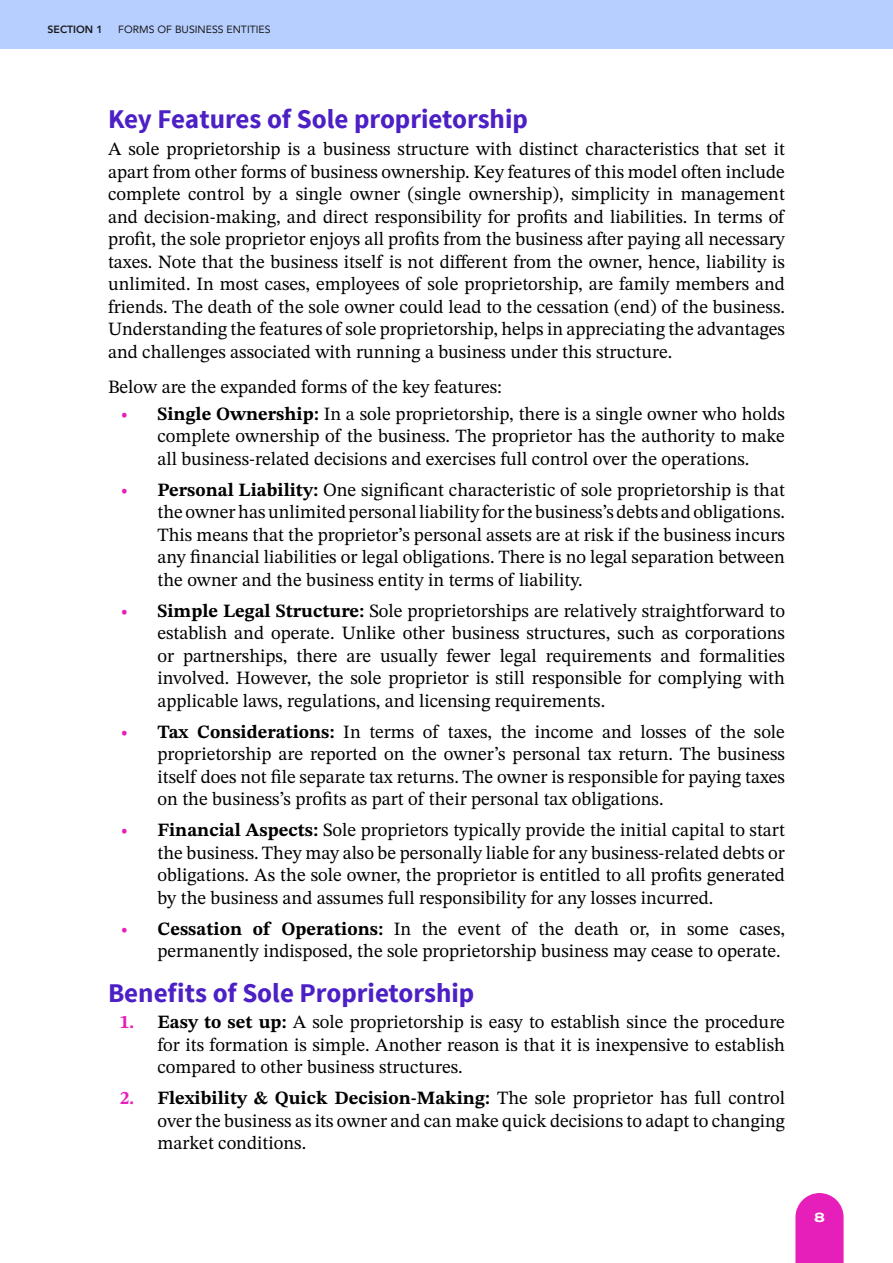
<style>
.page{position:relative;width:893px;height:1263px;background:#fff}
.page>*{position:absolute;margin:0;border:0;box-sizing:border-box;transform-origin:0 0}
.t1{font:700 27px "Source Sans Pro";color:#4c20c5}
.t2{font:18.75px/22.5px "STIX Two Text";color:#000;text-align:justify}
.t3{font:800 13.5px "Archivo Expanded";color:#fff}
.t4{font:10.5px "Avenir";color:#1a1a1a}
.t5{font:800 10.5px "Avenir";color:#1a1a1a}
.s1{font-weight:700;color:#e61eba}
.s2{font-weight:700}
</style>
<div class="page">
<div style="left:0;top:0;width:893px;height:49px;background:#b7cfff"></div>
<svg style="left:795px;top:1193px;width:49px;height:70px;background:#e832c0"></svg>
<p class="t5" style="left:48px;top:21px;width:57px">SECTION 1</p>
<p class="t4" style="left:118px;top:21px;width:154px">FORMS OF BUSINESS ENTITIES</p>
<h1 class="t1" style="left:108px;top:102px;width:421px">Key Features of Sole proprietorship</h1>
<p class="t2" style="left:108px;top:137px;width:678px">A sole proprietorship is a business structure with distinct characteristics that set it apart from other forms of business ownership. Key features of this model often include complete control by a single owner (single ownership), simplicity in management and decision-making, and direct responsibility for profits and liabilities. In terms of profit, the sole proprietor enjoys all profits from the business after paying all necessary taxes. Note that the business itself is not different from the owner, hence, liability is unlimited. In most cases, employees of sole proprietorship, are family members and friends. The death of the sole owner could lead to the cessation (end) of the business.<br>Understanding the features of sole proprietorship, helps in appreciating the advantages and challenges associated with running a business under this structure.</p>
<p class="t2" style="left:108px;top:375px;width:395px">Below are the expanded forms of the key features:</p>
<p class="t2" style="left:158px;top:402px;width:629px;text-indent:-38px"><span class="s1">•</span> <span class="s2">Single Ownership:</span> In a sole proprietorship, there is a single owner who holds complete ownership of the business. The proprietor has the authority to make all business-related decisions and exercises full control over the operations.</p>
<p class="t2" style="left:158px;top:478px;width:629px;text-indent:-38px"><span class="s1">•</span> <span class="s2">Personal Liability:</span> One significant characteristic of sole proprietorship is that the owner has unlimited personal liability for the business’s debts and obligations.<br>This means that the proprietor’s personal assets are at risk if the business incurs any financial liabilities or legal obligations. There is no legal separation between the owner and the business entity in terms of liability.</p>
<p class="t2" style="left:158px;top:599px;width:629px;text-indent:-38px"><span class="s1">•</span> <span class="s2">Simple Legal Structure:</span> Sole proprietorships are relatively straightforward to establish and operate. Unlike other business structures, such as corporations or partnerships, there are usually fewer legal requirements and formalities involved. However, the sole proprietor is still responsible for complying with applicable laws, regulations, and licensing requirements.</p>
<p class="t2" style="left:158px;top:720px;width:629px;text-indent:-38px"><span class="s1">•</span> <span class="s2">Tax Considerations:</span> In terms of taxes, the income and losses of the sole proprietorship are reported on the owner’s personal tax return. The business itself does not file separate tax returns. The owner is responsible for paying taxes on the business’s profits as part of their personal tax obligations.</p>
<p class="t2" style="left:158px;top:818px;width:629px;text-indent:-38px"><span class="s1">•</span> <span class="s2">Financial Aspects:</span> Sole proprietors typically provide the initial capital to start the business. They may also be personally liable for any business-related debts or obligations. As the sole owner, the proprietor is entitled to all profits generated by the business and assumes full responsibility for any losses incurred.</p>
<p class="t2" style="left:120px;top:917px;width:666px;text-align:right"><span class="s1">•</span> <span class="s2">Cessation of Operations:</span> In the event of the death or, in some cases, permanently indisposed, the sole proprietorship business may cease to operate.</p>
<h1 class="t1" style="left:108px;top:975px;width:368px">Benefits of Sole Proprietorship</h1>
<p class="t2" style="left:158px;top:1011px;width:629px;text-indent:-38px"><span class="s1">1.</span> <span class="s2">Easy to set up:</span> A sole proprietorship is easy to establish since the procedure for its formation is simple. Another reason is that it is inexpensive to establish compared to other business structures.</p>
<p class="t2" style="left:158px;top:1087px;width:629px;text-indent:-38px"><span class="s1">2.</span> <span class="s2">Flexibility &amp; Quick Decision-Making:</span> The sole proprietor has full control over the business as its owner and can make quick decisions to adapt to changing market conditions.</p>
<p class="t3" style="left:814px;top:1207px;width:12px">8</p>
</div>
